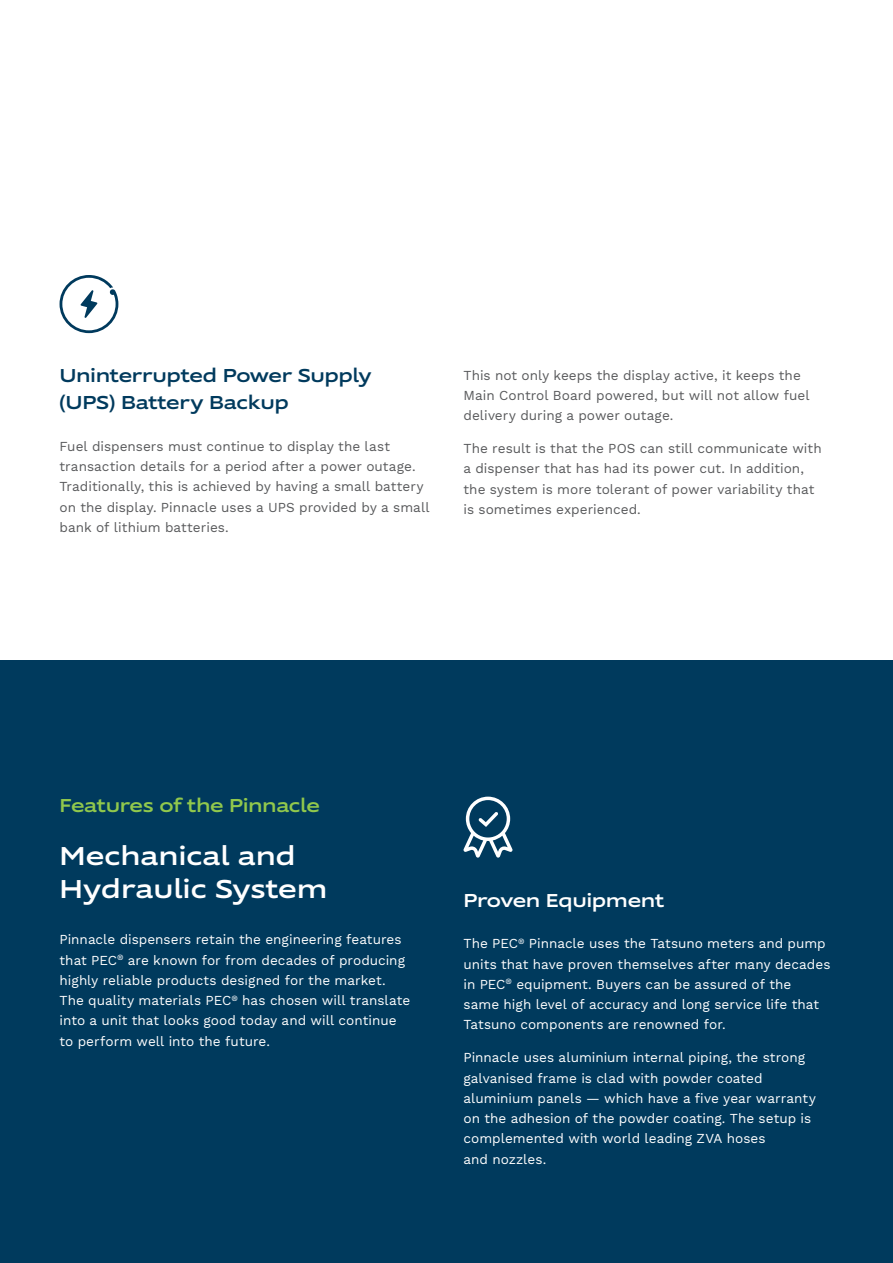
<style>
.page{position:relative;width:893px;height:1263px;background:#fff}
.page>*{position:absolute;margin:0;border:0;box-sizing:border-box;transform-origin:0 0}
.t1{font:500 expanded 27px/32.4px "Supra";color:#fff}
.t2{font:500 expanded 19.5px/27px "Supra";letter-spacing:-.015em;color:#003a5d}
.t3{font:500 expanded 19.5px "Supra";letter-spacing:-.015em;color:#91c84c}
.t4{font:500 expanded 19.5px "Supra";letter-spacing:-.025em;color:#fff}
.t5{font:13.5px/20.2px "Work Sans";color:#fff}
.t6{font:13.5px/20.2px "Work Sans";color:#58595b}
</style>
<div class="page">
<div style="left:0;top:660px;width:893px;height:603px;background:#003a5d"></div>
<svg style="left:60px;top:275px;width:58px;height:58px"></svg>
<svg style="left:463px;top:797px;width:50px;height:61px"></svg>
<h2 class="t2" style="left:60px;top:362px;width:313px">Uninterrupted Power Supply (UPS) Battery Backup</h2>
<p class="t6" style="left:60px;top:437px;width:371px">Fuel dispensers must continue to display the last transaction details for a period after a power outage.<br>Traditionally, this is achieved by having a small battery on the display. Pinnacle uses a UPS provided by a small bank of lithium batteries.</p>
<p class="t6" style="left:463px;top:366px;width:348px">This not only keeps the display active, it keeps the<br>Main Control Board powered, but will not allow fuel delivery during a power outage.</p>
<p class="t6" style="left:463px;top:439px;width:360px">The result is that the POS can still communicate with a dispenser that has had its power cut. In addition, the system is more tolerant of power variability that is sometimes experienced.</p>
<h2 class="t3" style="left:60px;top:792px;width:262px">Features of the Pinnacle</h2>
<h1 class="t1" style="left:60px;top:840px;width:269px">Mechanical and<br>Hydraulic System</h1>
<p class="t5" style="left:60px;top:930px;width:352px">Pinnacle dispensers retain the engineering features that PEC<sup>®</sup> are known for from decades of producing highly reliable products designed for the market.<br>The quality materials PEC<sup>®</sup> has chosen will translate into a unit that looks good today and will continue to perform well into the future.</p>
<h2 class="t4" style="left:463px;top:887px;width:202px">Proven Equipment</h2>
<p class="t5" style="left:463px;top:934px;width:369px">The PEC<sup>®</sup> Pinnacle uses the Tatsuno meters and pump units that have proven themselves after many decades in PEC<sup>®</sup> equipment. Buyers can be assured of the<br>same high level of accuracy and long service life that Tatsuno components are renowned for.</p>
<p class="t5" style="left:463px;top:1048px;width:354px">Pinnacle uses aluminium internal piping, the strong galvanised frame is clad with powder coated aluminium panels — which have a five year warranty on the adhesion of the powder coating. The setup is complemented with world leading ZVA hoses<br>and nozzles.</p>
</div>
